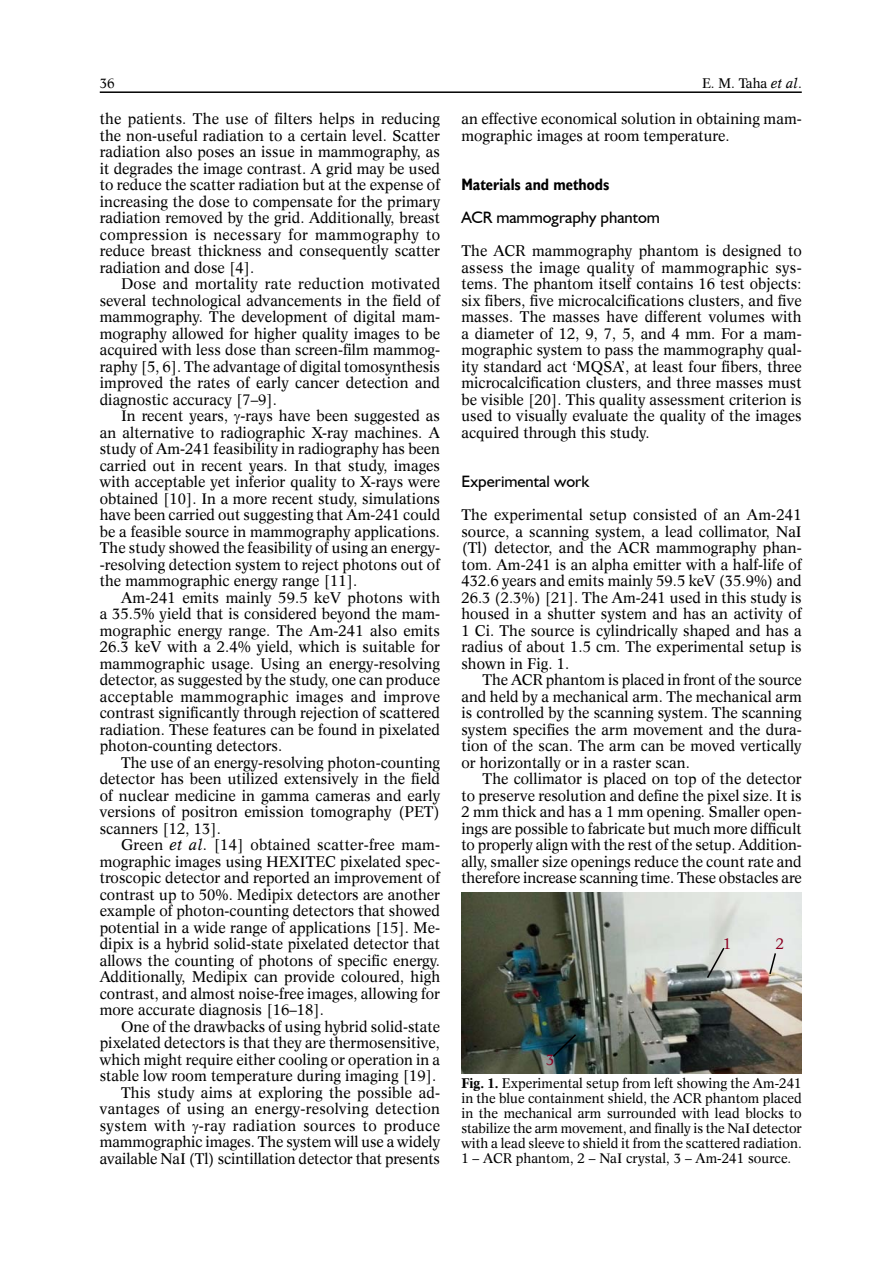
<style>
.page{position:relative;width:893px;height:1263px;background:#fff}
.page>*{position:absolute;margin:0;border:0;box-sizing:border-box;transform-origin:0 0}
.t1{font:16.5px "Humanist 521 BT";color:#000}
.t2{font:700 16.5px "Humanst 521 Cn EU";color:#000}
.t3{font:15px/16.5px "Dutch 809 EU";color:#000;text-align:justify}
.t4{font:15px "Dutch 809 EU";color:#8b0021}
.t5{font:13.5px/15px "Dutch 809 EU";color:#000;text-align:justify}
.s1{font-style:italic}
.s2{font-weight:700}
</style>
<div class="page">
<hr style="left:100px;top:91px;width:701px;height:2px;background:#000">
<img style="left:461px;top:893px;width:340px;height:181px">
<svg style="left:551px;top:1033px;width:26px;height:26px"></svg>
<svg style="left:705px;top:946px;width:20px;height:34px"></svg>
<svg style="left:768px;top:952px;width:9px;height:24px"></svg>
<p class="t5" style="left:100px;top:76px;width:17px">36</p>
<p class="t5" style="left:702px;top:76px;width:101px">E. M. Taha <span class="s1">et al</span>.</p>
<p class="t3" style="left:100px;top:110px;width:342px">the patients. The use of filters helps in reducing the non-useful radiation to a certain level. Scatter radiation also poses an issue in mammography, as it degrades the image contrast. A grid may be used to reduce the scatter radiation but at the expense of increasing the dose to compensate for the primary radiation removed by the grid. Additionally, breast compression is necessary for mammography to reduce breast thickness and consequently scatter radiation and dose [4].</p>
<p class="t3" style="left:100px;top:275px;width:342px;text-indent:21px">Dose and mortality rate reduction motivated several technological advancements in the field of mammography. The development of digital mam&shy;mography allowed for higher quality images to be acquired with less dose than screen-film mammog&shy;raphy [5, 6]. The advantage of digital tomosynthesis improved the rates of early cancer detection and diagnostic accuracy [7–9].</p>
<p class="t3" style="left:100px;top:407px;width:342px;text-indent:21px">In recent years, -rays have been suggested as an alternative to radiographic X-ray machines. A study of Am-241 feasibility in radiography has been carried out in recent years. In that study, images with acceptable yet inferior quality to X-rays were obtained [10]. In a more recent study, simulations have been carried out suggesting that Am-241 could be a feasible source in mammography applications.<br>The study showed the feasibility of using an energy--resolving detection system to reject photons out of the mammographic energy range [11].</p>
<p class="t3" style="left:100px;top:589px;width:342px;text-indent:21px">Am-241 emits mainly 59.5 keV photons with a 35.5% yield that is considered beyond the mam&shy;mographic energy range. The Am-241 also emits 26.3 keV with a 2.4% yield, which is suitable for mammographic usage. Using an energy-resolving detector, as suggested by the study, one can produce acceptable mammographic images and improve contrast significantly through rejection of scattered radiation. These features can be found in pixelated photon-counting detectors.</p>
<p class="t3" style="left:100px;top:754px;width:342px;text-indent:21px">The use of an energy-resolving photon-counting detector has been utilized extensively in the field of nuclear medicine in gamma cameras and early versions of positron emission tomography (PET) scanners [12, 13].</p>
<p class="t3" style="left:100px;top:836px;width:342px;text-indent:21px">Green <span class="s1">et al</span>. [14] obtained scatter-free mam&shy;mographic images using HEXITEC pixelated spec&shy;troscopic detector and reported an improvement of contrast up to 50%. Medipix detectors are another example of photon-counting detectors that showed potential in a wide range of applications [15]. Me&shy;dipix is a hybrid solid-state pixelated detector that allows the counting of photons of specific energy.<br>Additionally, Medipix can provide coloured, high contrast, and almost noise-free images, allowing for more accurate diagnosis [16–18].</p>
<p class="t3" style="left:100px;top:1018px;width:342px;text-align:right">One of the drawbacks of using hybrid solid-state pixelated detectors is that they are thermosensitive, which might require either cooling or operation in a stable low room temperature during imaging [19].<br>This study aims at exploring the possible ad&shy;vantages of using an energy-resolving detection system with -ray radiation sources to produce mammographic images. The system will use a widely available NaI (Tl) scintillation detector that presents</p>
<p class="t3" style="left:461px;top:110px;width:342px">an effective economical solution in obtaining mam&shy;mographic images at room temperature.</p>
<p class="t2" style="left:461px;top:174px;width:150px">Materials and methods</p>
<p class="t1" style="left:461px;top:207px;width:200px">ACR mammography phantom</p>
<p class="t3" style="left:461px;top:242px;width:342px">The ACR mammography phantom is designed to assess the image quality of mammographic sys&shy;tems. The phantom itself contains 16 test objects: six fibers, five microcalcifications clusters, and five masses. The masses have different volumes with a diameter of 12, 9, 7, 5, and 4 mm. For a mam&shy;mographic system to pass the mammography qual&shy;ity standard act ‘MQSA’, at least four fibers, three microcalcification clusters, and three masses must be visible [20]. This quality assessment criterion is used to visually evaluate the quality of the images acquired through this study.</p>
<p class="t1" style="left:461px;top:471px;width:129px">Experimental work</p>
<p class="t3" style="left:461px;top:506px;width:342px">The experimental setup consisted of an Am-241 source, a scanning system, a lead collimator, NaI (Tl) detector, and the ACR mammography phan&shy;tom. Am-241 is an alpha emitter with a half-life of 432.6 years and emits mainly 59.5 keV (35.9%) and 26.3 (2.3%) [21]. The Am-241 used in this study is housed in a shutter system and has an activity of 1 Ci. The source is cylindrically shaped and has a radius of about 1.5 cm. The experimental setup is shown in Fig. 1.</p>
<p class="t3" style="left:461px;top:671px;width:342px;text-indent:21px">The ACR phantom is placed in front of the source and held by a mechanical arm. The mechanical arm is controlled by the scanning system. The scanning system specifies the arm movement and the dura&shy;tion of the scan. The arm can be moved vertically or horizontally or in a raster scan.</p>
<p class="t3" style="left:461px;top:770px;width:342px;text-indent:21px">The collimator is placed on top of the detector to preserve resolution and define the pixel size. It is 2 mm thick and has a 1 mm opening. Smaller open&shy;ings are possible to fabricate but much more difficult to properly align with the rest of the setup. Addition&shy;ally, smaller size openings reduce the count rate and therefore increase scanning time. These obstacles are</p>
<p class="t4" style="left:723px;top:935px;width:10px">1</p>
<p class="t4" style="left:775px;top:935px;width:10px">2</p>
<p class="t4" style="left:546px;top:1050px;width:10px">3</p>
<p class="t5" style="left:461px;top:1076px;width:342px"><span class="s2">Fig. 1.</span> Experimental setup from left showing the Am-241 in the blue containment shield, the ACR phantom placed in the mechanical arm surrounded with lead blocks to stabilize the arm movement, and finally is the NaI detector with a lead sleeve to shield it from the scattered radiation.<br>1 – ACR phantom, 2 – NaI crystal, 3 – Am-241 source.</p>
</div>
